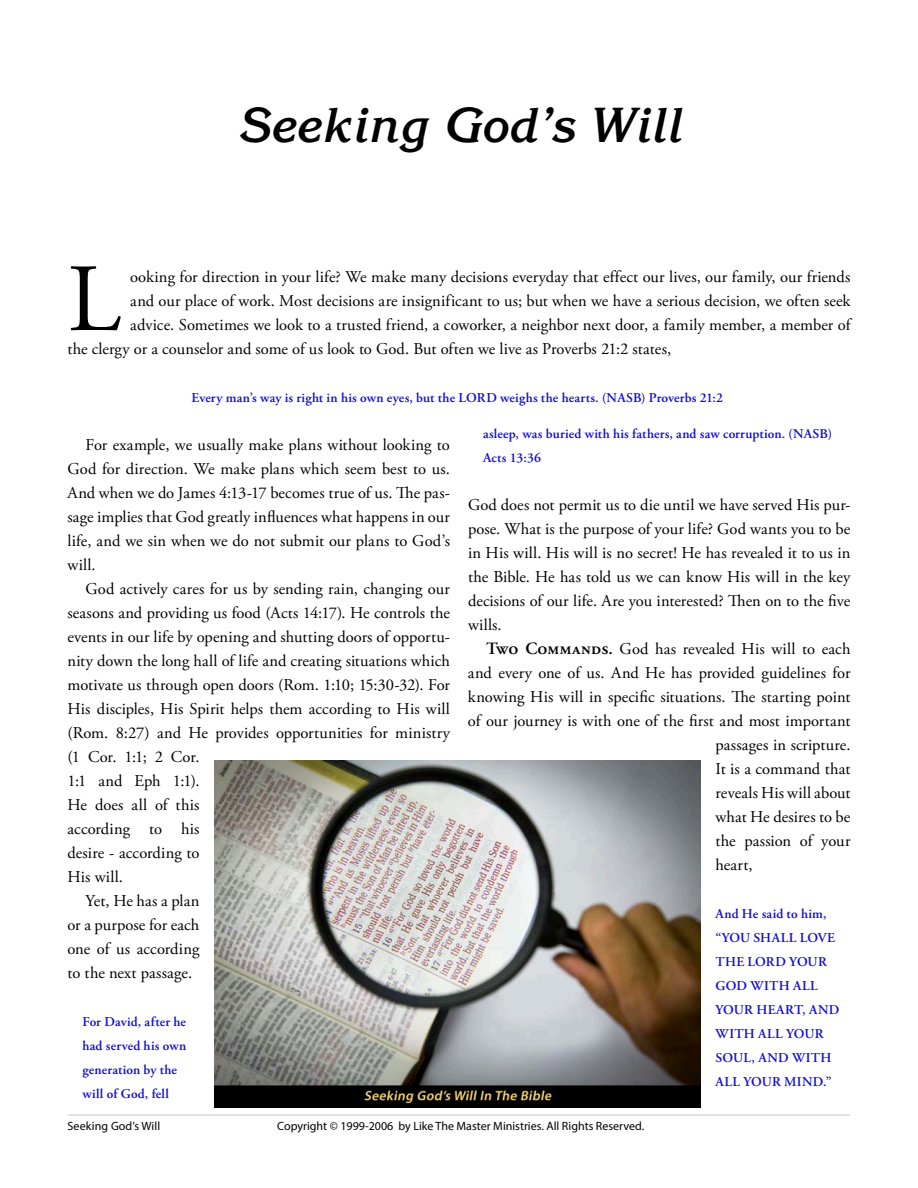
<style>
.page{position:relative;width:918px;height:1188px;background:#fff}
.page>*{position:absolute;margin:0;border:0;box-sizing:border-box;transform-origin:0 0}
.t1{font:96.15px "Adobe Garamond Pro";color:#000}
.t2{font:italic 700 48px "Korinna Std";letter-spacing:.005em;color:#000}
.t3{font:16.5px/24px "Adobe Garamond Pro";letter-spacing:.005em;color:#000;text-align:justify}
.t4{font:600 13.5px/24px "Adobe Garamond Pro";letter-spacing:.015em;color:#110ed3}
.t5{font:600 13.5px "Adobe Garamond Pro";letter-spacing:-.005em;color:#110ed3}
.t6{font:600 13.5px/24px "Adobe Garamond Pro";letter-spacing:-.015em;color:#110ed3}
.t7{font:12px "Myriad Pro";color:#000}
.s1{font-weight:600;font-size:17.25px}
</style>
<div class="page">
<hr style="left:68px;top:1114px;width:782px;height:2px;background:#cfcccd">
<img style="left:214px;top:760px;width:486px;height:347px">
<h2 class="t2" style="left:237px;top:107px;width:445px">Seeking God’s Will</h2>
<h1 class="t1" style="left:68px;top:262px;width:55px">L</h1>
<p class="t3" style="left:130px;top:266px;width:722px">ooking for direction in your life? We make many decisions everyday that effect our lives, our family, our friends</p>
<p class="t3" style="left:130px;top:290px;width:722px">and our place of work. Most decisions are insignificant to us; but when we have a serious decision, we often seek</p>
<p class="t3" style="left:130px;top:314px;width:722px">advice. Sometimes we look to a trusted friend, a coworker, a neighbor next door, a family member, a member of</p>
<p class="t3" style="left:67px;top:338px;width:605px">the clergy or a counselor and some of us look to God. But often we live as Proverbs 21:2 states,</p>
<p class="t5" style="left:192px;top:392px;width:533px">Every man’s way is right in his own eyes, but the LORD weighs the hearts. (NASB) Proverbs 21:2</p>
<p class="t3" style="left:68px;top:434px;width:384px;text-indent:18px">For example, we usually make plans without looking to God for direction. We make plans which seem best to us.<br>And when we do James 4:13-17 becomes true of us. The pas&shy;sage implies that God greatly influences what happens in our life, and we sin when we do not submit our plans to God’s will.</p>
<p class="t3" style="left:85px;top:578px;width:366px">God actively cares for us by sending rain, changing our</p>
<p class="t3" style="left:68px;top:602px;width:384px">seasons and providing us food (Acts 14:17). He controls the</p>
<p class="t3" style="left:68px;top:626px;width:384px">events in our life by opening and shutting doors of opportu-</p>
<p class="t3" style="left:68px;top:650px;width:384px">nity down the long hall of life and creating situations which</p>
<p class="t3" style="left:68px;top:674px;width:384px">motivate us through open doors (Rom. 1:10; 15:30-32). For</p>
<p class="t3" style="left:68px;top:698px;width:384px">His disciples, His Spirit helps them according to His will</p>
<p class="t3" style="left:68px;top:722px;width:384px">(Rom. 8:27) and He provides opportunities for ministry</p>
<p class="t3" style="left:68px;top:746px;width:134px">(1 Cor. 1:1; 2 Cor.</p>
<p class="t3" style="left:68px;top:770px;width:134px">1:1 and Eph 1:1).</p>
<p class="t3" style="left:68px;top:794px;width:133px">He does all of this</p>
<p class="t3" style="left:68px;top:818px;width:133px">according to his</p>
<p class="t3" style="left:68px;top:842px;width:134px">desire - according to</p>
<p class="t3" style="left:68px;top:866px;width:57px">His will.</p>
<p class="t3" style="left:85px;top:890px;width:115px">Yet, He has a plan</p>
<p class="t3" style="left:68px;top:914px;width:133px">or a purpose for each</p>
<p class="t3" style="left:68px;top:938px;width:133px">one of us according</p>
<p class="t3" style="left:68px;top:962px;width:126px">to the next passage.</p>
<p class="t6" style="left:82px;top:1011px;width:105px">For David, after he had served his own generation by the will of God, fell</p>
<p class="t4" style="left:483px;top:423px;width:350px">asleep, was buried with his fathers, and saw corruption. (NASB)<br>Acts 13:36</p>
<p class="t3" style="left:468px;top:494px;width:384px">God does not permit us to die until we have served His pur&shy;pose. What is the purpose of your life? God wants you to be in His will. His will is no secret! He has revealed it to us in the Bible. He has told us we can know His will in the key decisions of our life. Are you interested? Then on to the five wills.</p>
<p class="t3" style="left:486px;top:638px;width:366px"><span class="s1">Two Commands.</span> God has revealed His will to each</p>
<p class="t3" style="left:468px;top:662px;width:384px">and every one of us. And He has provided guidelines for</p>
<p class="t3" style="left:468px;top:686px;width:384px">knowing His will in specific situations. The starting point</p>
<p class="t3" style="left:468px;top:710px;width:384px">of our journey is with one of the first and most important</p>
<p class="t3" style="left:715px;top:734px;width:136px">passages in scripture.</p>
<p class="t3" style="left:715px;top:758px;width:137px">It is a command that</p>
<p class="t3" style="left:715px;top:782px;width:137px">reveals His will about</p>
<p class="t3" style="left:715px;top:806px;width:137px">what He desires to be</p>
<p class="t3" style="left:715px;top:830px;width:137px">the passion of your</p>
<p class="t3" style="left:715px;top:854px;width:39px">heart,</p>
<p class="t4" style="left:716px;top:903px;width:125px">And He said to him, “YOU SHALL LOVE<br>THE LORD YOUR<br>GOD WITH ALL<br>YOUR HEART, AND<br>WITH ALL YOUR<br>SOUL, AND WITH<br>ALL YOUR MIND.”</p>
<p class="t7" style="left:67px;top:1122px;width:94px">Seeking God’s Will</p>
<p class="t7" style="left:277px;top:1121px;width:368px">Copyright © 1999-2006 by Like The Master Ministries. All Rights Reserved.</p>
</div>
